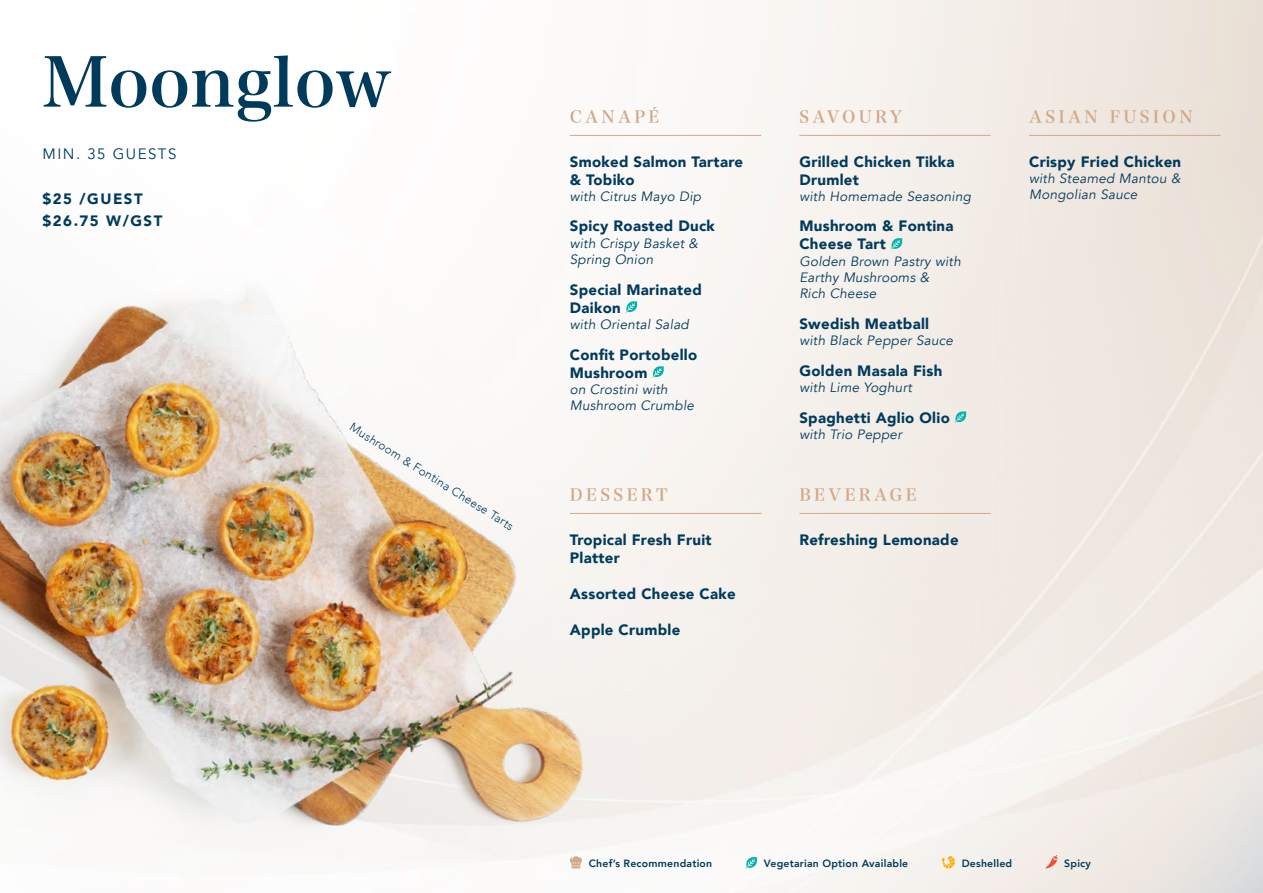
<style>
.page{position:relative;width:1263px;height:893px;background:#fff}
.page>*{position:absolute;margin:0;border:0;box-sizing:border-box;transform-origin:0 0}
.t1{font:67.5px "Hira Min Pro W6";color:#003b5c}
.t2{font:16.5px "Hira Min Pro W6";letter-spacing:.2em;color:#d0a988}
.t3{font:16.5px "Hira Min Pro W6";letter-spacing:.175em;color:#d0a988}
.t4{font:900 15px/18px "Avenir";letter-spacing:.02em;color:#003a5d}
.t5{font:900 15px/22.2px "Avenir";letter-spacing:.1em;color:#003b5c}
.t6{font:15px "Avenir";letter-spacing:.1em;color:#003b5c}
.t7{font:italic 13.5px/16.2px "Avenir";letter-spacing:.02em;color:#003a5d}
.t8{font:300 12px "Avenir";color:#003a5d}
.t9{font:800 10.5px "Avenir";letter-spacing:.02em;color:#003a5d}
</style>
<div class="page">
<hr style="left:570px;top:135px;width:191px;height:1px;background:#d0a988">
<hr style="left:799px;top:513px;width:192px;height:1px;background:#d0a988">
<hr style="left:1029px;top:135px;width:191px;height:1px;background:#d0a988">
<hr style="left:799px;top:135px;width:192px;height:1px;background:#d0a988">
<svg style="left:891px;top:238px;width:11px;height:12px"></svg>
<svg style="left:955px;top:411px;width:11px;height:12px"></svg>
<hr style="left:570px;top:513px;width:191px;height:1px;background:#d0a988">
<img style="left:0;top:277px;width:685px;height:573px">
<svg style="left:570px;top:856px;width:12px;height:12px"></svg>
<svg style="left:746px;top:857px;width:11px;height:11px"></svg>
<svg style="left:942px;top:856px;width:13px;height:12px"></svg>
<svg style="left:1045px;top:855px;width:12px;height:13px"></svg>
<h1 class="t1" style="left:43px;top:23px;width:351px">Moonglow</h1>
<p class="t6" style="left:43px;top:145px;width:135px">MIN. 35 GUESTS</p>
<p class="t5" style="left:43px;top:187px;width:121px">$25 /GUEST $26.75 W/GST</p>
<p class="t8" style="left:355px;top:420px;width:192px;rotate:32deg">Mushroom &amp; Fontina Cheese Tarts</p>
<p class="t2" style="left:570px;top:102px;width:91px">CANAPÉ</p>
<p class="t4" style="left:570px;top:152px;width:175px">Smoked Salmon Tartare &amp; Tobiko</p>
<p class="t7" style="left:570px;top:188px;width:133px">with Citrus Mayo Dip</p>
<p class="t4" style="left:570px;top:217px;width:147px">Spicy Roasted Duck</p>
<p class="t7" style="left:570px;top:235px;width:130px">with Crispy Basket &amp;<br>Spring Onion</p>
<p class="t4" style="left:570px;top:280px;width:134px">Special Marinated<br>Daikon</p>
<p class="t7" style="left:570px;top:316px;width:121px">with Oriental Salad</p>
<p class="t4" style="left:570px;top:345px;width:129px">Confit Portobello<br>Mushroom</p>
<p class="t7" style="left:570px;top:381px;width:126px">on Crostini with<br>Mushroom Crumble</p>
<p class="t2" style="left:570px;top:480px;width:99px">DESSERT</p>
<p class="t4" style="left:570px;top:530px;width:143px">Tropical Fresh Fruit<br>Platter</p>
<p class="t4" style="left:570px;top:584px;width:167px">Assorted Cheese Cake</p>
<p class="t4" style="left:570px;top:620px;width:112px">Apple Crumble</p>
<p class="t3" style="left:799px;top:102px;width:104px">SAVOURY</p>
<p class="t4" style="left:799px;top:152px;width:157px">Grilled Chicken Tikka<br>Drumlet</p>
<p class="t7" style="left:799px;top:188px;width:173px">with Homemade Seasoning</p>
<p class="t4" style="left:799px;top:217px;width:156px">Mushroom &amp; Fontina<br>Cheese Tart</p>
<p class="t7" style="left:799px;top:253px;width:163px">Golden Brown Pastry with<br>Earthy Mushrooms &amp;<br>Rich Cheese</p>
<p class="t4" style="left:799px;top:314px;width:131px">Swedish Meatball</p>
<p class="t7" style="left:799px;top:333px;width:155px">with Black Pepper Sauce</p>
<p class="t4" style="left:799px;top:361px;width:144px">Golden Masala Fish</p>
<p class="t7" style="left:799px;top:379px;width:114px">with Lime Yoghurt</p>
<p class="t4" style="left:799px;top:408px;width:152px">Spaghetti Aglio Olio</p>
<p class="t7" style="left:799px;top:426px;width:104px">with Trio Pepper</p>
<p class="t2" style="left:799px;top:480px;width:119px">BEVERAGE</p>
<p class="t4" style="left:799px;top:530px;width:161px">Refreshing Lemonade</p>
<p class="t2" style="left:1029px;top:102px;width:165px">ASIAN FUSION</p>
<p class="t4" style="left:1029px;top:152px;width:154px">Crispy Fried Chicken</p>
<p class="t7" style="left:1029px;top:170px;width:153px">with Steamed Mantou &amp;<br>Mongolian Sauce</p>
<p class="t9" style="left:589px;top:855px;width:125px">Chef’s Recommendation</p>
<p class="t9" style="left:764px;top:855px;width:146px">Vegetarian Option Available</p>
<p class="t9" style="left:962px;top:855px;width:52px">Deshelled</p>
<p class="t9" style="left:1064px;top:855px;width:28px">Spicy</p>
</div>
